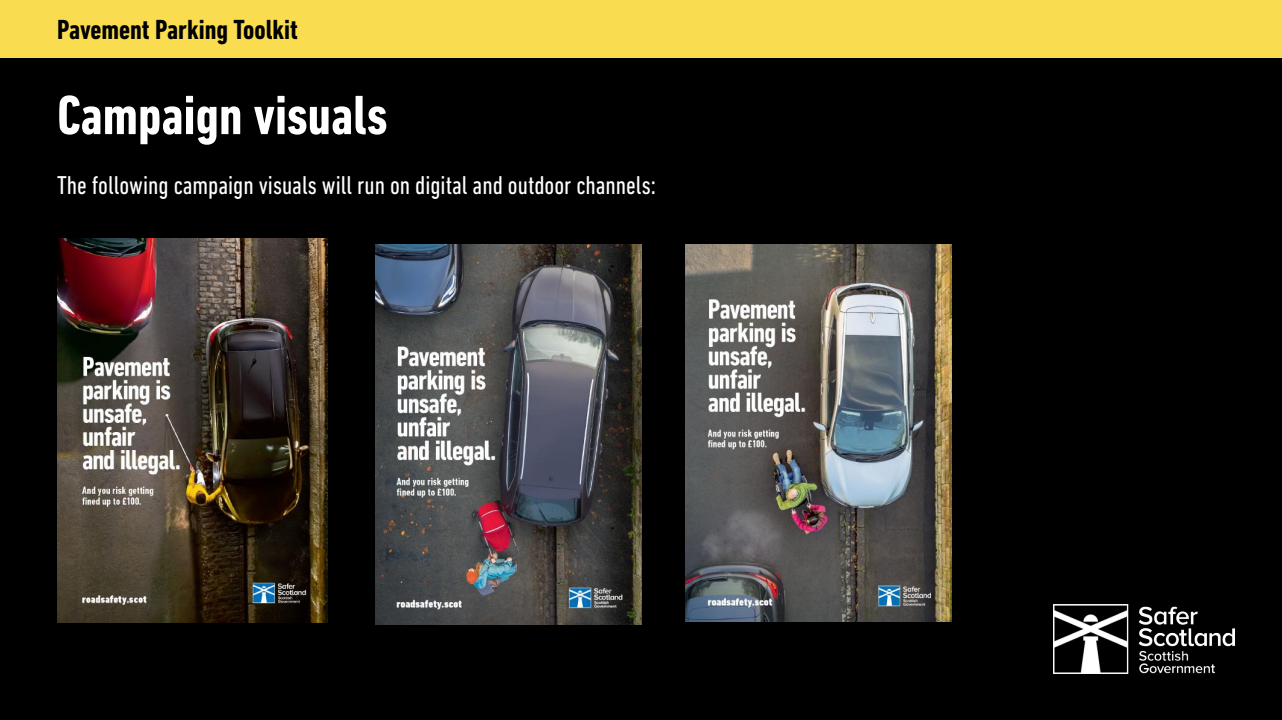
<style>
.page{position:relative;width:1282px;height:720px;background:#fff}
.page>*{position:absolute;margin:0;border:0;box-sizing:border-box;transform-origin:0 0}
.t1{font:700 condensed 56.25px "DIN Next LT Pro";color:#fff}
.t2{font:700 condensed 28.12px "DIN Next LT Pro";color:#000}
.t3{font:condensed 26.25px "DIN Next LT Pro";color:#fff}
</style>
<div class="page">
<div style="left:0;top:0;width:1281px;height:720px;background:#000"></div>
<div style="left:0;top:0;width:1281px;height:58px;background:#fadc50"></div>
<img style="left:1053px;top:604px;width:180px;height:69px">
<img style="left:57px;top:238px;width:271px;height:385px">
<img style="left:375px;top:245px;width:266px;height:380px">
<img style="left:685px;top:245px;width:266px;height:377px">
<p class="t2" style="left:57px;top:18px;width:242px">Pavement Parking Toolkit</p>
<h1 class="t1" style="left:57px;top:92px;width:332px">Campaign visuals</h1>
<p class="t3" style="left:57px;top:174px;width:600px">The following campaign visuals will run on digital and outdoor channels:</p>
</div>
